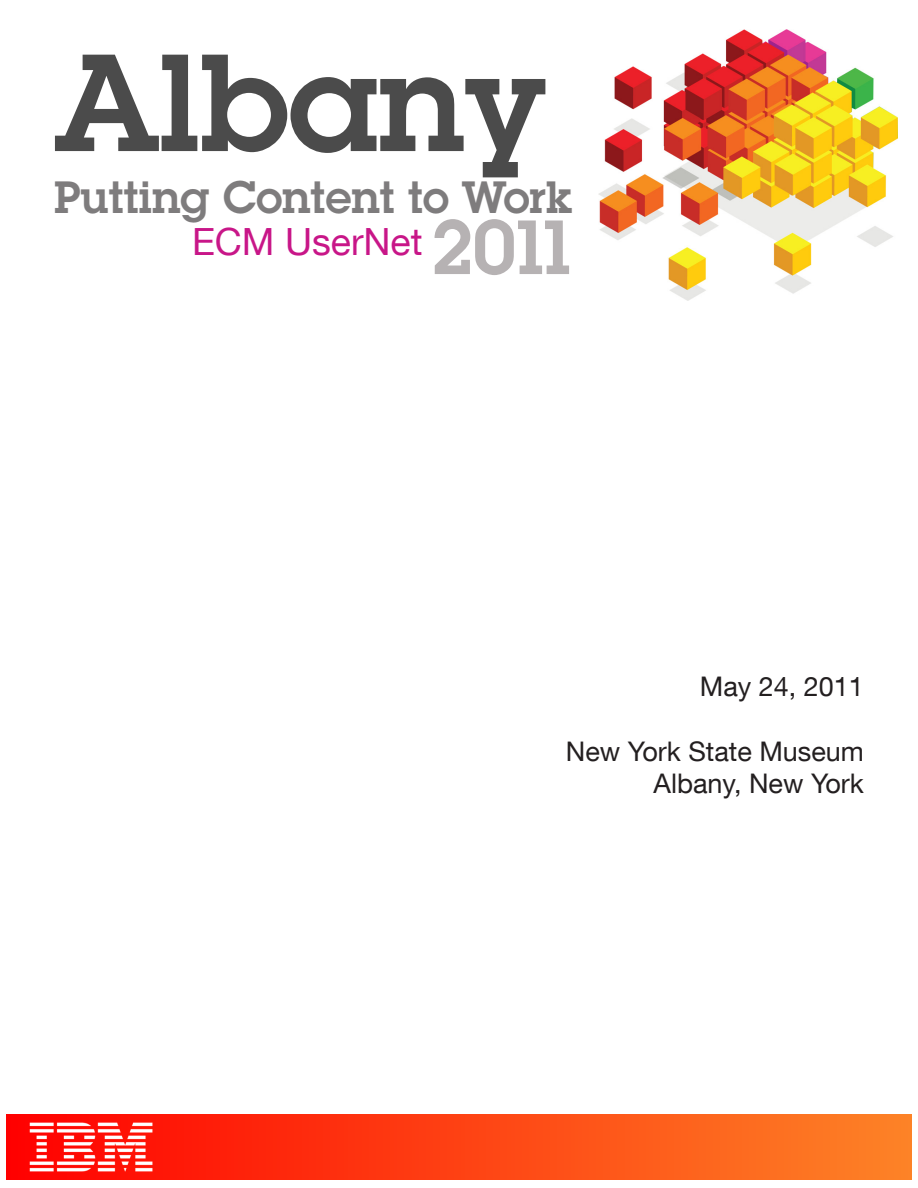
<style>
.page{position:relative;width:918px;height:1188px;background:#fff}
.page>*{position:absolute;margin:0;border:0;box-sizing:border-box;transform-origin:0 0}
.t1{font:600 135px "Lubalin Graph Std";color:#4b4b4b}
.t2{font:600 44.25px "Lubalin Graph Std";color:#7e7c7d}
.t3{font:37.5px "Helvetica Neue LT Com";color:#c81688}
.t4{font:27px "Helvetica Neue LT Com";color:#231f20}
.s1{font-family:"Lubalin Graph Std";font-weight:600;font-size:75px;color:#b6b2b3}
</style>
<div class="page">
<div style="left:6px;top:1115px;width:906px;height:64px;background:linear-gradient(to right,#f00,#fd8327)"></div>
<img style="left:29px;top:1121px;width:124px;height:52px">
<img style="left:598px;top:29px;width:300px;height:272px">
<p class="t1" style="left:54px;top:14px;width:493px">Albany</p>
<p class="t2" style="left:54px;top:168px;width:520px">Putting Content to Work</p>
<p class="t3" style="left:192px;top:218px;width:388px">ECM UserNet <span class="s1">2011</span></p>
<p class="t4" style="left:700px;top:670px;width:166px">May 24, 2011</p>
<p class="t4" style="left:566px;top:735px;width:300px">New York State Museum</p>
<p class="t4" style="left:654px;top:767px;width:212px">Albany, New York</p>
</div>
